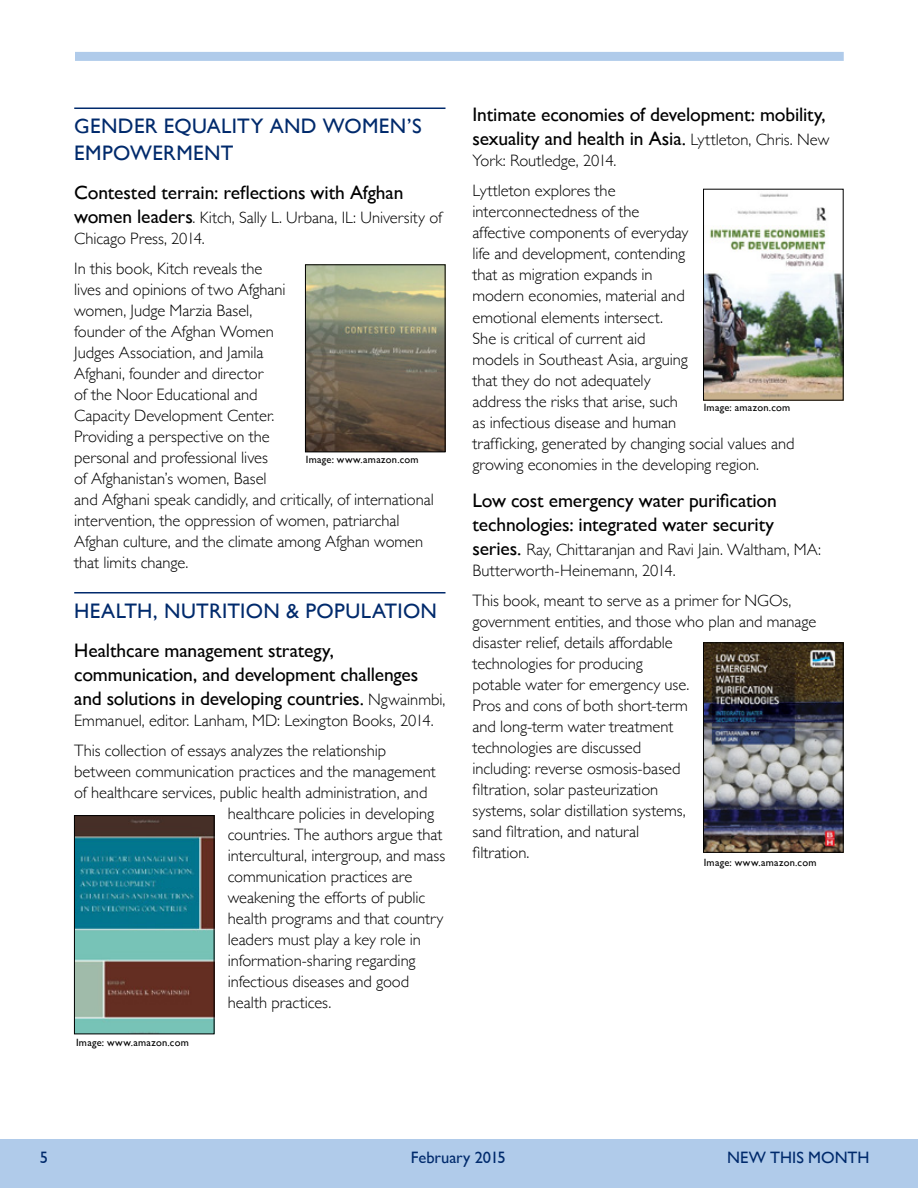
<style>
.page{position:relative;width:918px;height:1188px;background:#fff}
.page>*{position:absolute;margin:0;border:0;box-sizing:border-box;transform-origin:0 0}
.t1{font:21px/27px "Gill Sans";letter-spacing:.015em;color:#002a6c}
.t2{font:19.5px/24px "Gill Sans";letter-spacing:-.01em;color:#000}
.t3{font:300 16.5px/21px "Gill Sans";letter-spacing:-.005em;color:#000}
.t4{font:16.5px "Gill Sans";color:#002a6c}
.t5{font:10.5px "Gill Sans";letter-spacing:.025em;color:#000}
.s1{font-weight:400;font-size:19.5px}
.s2{font-weight:300;font-size:16.5px}
</style>
<div class="page">
<div style="left:0;top:1139px;width:918px;height:49px;background:#b0cbea"></div>
<div style="left:75px;top:52px;width:769px;height:9px;background:#b0cbea"></div>
<hr style="left:74px;top:108px;width:372px;height:1px;background:#002a6c">
<hr style="left:74px;top:592px;width:372px;height:2px;background:#002a6c">
<img style="left:705px;top:645px;width:136px;height:206px">
<div style="left:703px;top:643px;width:140px;height:210px;border:1px solid #000"></div>
<img style="left:705px;top:193px;width:136px;height:205px">
<div style="left:703px;top:189px;width:140px;height:211px;border:1px solid #000"></div>
<img style="left:76px;top:817px;width:136px;height:215px">
<div style="left:74px;top:815px;width:140px;height:219px;border:1px solid #000"></div>
<img style="left:307px;top:267px;width:136px;height:183px">
<div style="left:305px;top:265px;width:140px;height:187px;border:1px solid #000"></div>
<p class="t1" style="left:74px;top:112px;width:349px">GENDER EQUALITY AND WOMEN’S<br>EMPOWERMENT</p>
<p class="t2" style="left:74px;top:180px;width:331px">Contested terrain: reflections with Afghan</p>
<p class="t3" style="left:74px;top:206px;width:369px"><span class="s1">women leaders</span>. Kitch, Sally L. Urbana, IL: University of<br>Chicago Press, 2014.</p>
<p class="t3" style="left:74px;top:257px;width:361px">In this book, Kitch reveals the<br>lives and opinions of two Afghani<br>women, Judge Marzia Basel,<br>founder of the Afghan Women<br>Judges Association, and Jamila<br>Afghani, founder and director<br>of the Noor Educational and<br>Capacity Development Center.<br>Providing a perspective on the<br>personal and professional lives<br>of Afghanistan’s women, Basel<br>and Afghani speak candidly, and critically, of international intervention, the oppression of women, patriarchal Afghan culture, and the climate among Afghan women that limits change.</p>
<p class="t1" style="left:74px;top:597px;width:364px">HEALTH, NUTRITION &amp; POPULATION</p>
<p class="t2" style="left:74px;top:638px;width:373px">Healthcare management strategy, communication, and development challenges and solutions in developing countries. <span class="s2">Ngwainmbi,</span></p>
<p class="t3" style="left:74px;top:704px;width:361px;line-height:30px">Emmanuel, editor. Lanham, MD: Lexington Books, 2014.<br>This collection of essays analyzes the relationship</p>
<p class="t3" style="left:74px;top:760px;width:363px">between communication practices and the management</p>
<p class="t3" style="left:74px;top:781px;width:355px">of healthcare services, public health administration, and</p>
<p class="t3" style="left:228px;top:802px;width:208px">healthcare policies in developing</p>
<p class="t3" style="left:228px;top:823px;width:216px">countries. The authors argue that</p>
<p class="t3" style="left:228px;top:844px;width:219px">intercultural, intergroup, and mass</p>
<p class="t3" style="left:228px;top:865px;width:186px">communication practices are</p>
<p class="t3" style="left:228px;top:886px;width:199px">weakening the efforts of public</p>
<p class="t3" style="left:228px;top:907px;width:217px">health programs and that country</p>
<p class="t3" style="left:228px;top:928px;width:195px">leaders must play a key role in</p>
<p class="t3" style="left:228px;top:949px;width:189px">information-sharing regarding</p>
<p class="t3" style="left:228px;top:970px;width:183px">infectious diseases and good</p>
<p class="t3" style="left:228px;top:991px;width:105px">health practices.</p>
<p class="t5" style="left:306px;top:454px;width:114px">Image: www.amazon.com</p>
<p class="t5" style="left:76px;top:1036px;width:114px">Image: www.amazon.com</p>
<p class="t2" style="left:472px;top:103px;width:358px">Intimate economies of development: mobility, sexuality and health in Asia. <span class="s2">Lyttleton, Chris. New</span></p>
<p class="t3" style="left:472px;top:145px;width:146px;line-height:30px">York: Routledge, 2014.<br>Lyttleton explores the</p>
<p class="t3" style="left:472px;top:201px;width:324px">interconnectedness of the<br>affective components of everyday<br>life and development, contending<br>that as migration expands in<br>modern economies, material and<br>emotional elements intersect.<br>She is critical of current aid<br>models in Southeast Asia, arguing<br>that they do not adequately<br>address the risks that arise, such<br>as infectious disease and human<br>trafficking, generated by changing social values and growing economies in the developing region.</p>
<p class="t2" style="left:472px;top:488px;width:306px">Low cost emergency water purification technologies: integrated water security</p>
<p class="t3" style="left:472px;top:538px;width:350px"><span class="s1">series.</span> Ray, Chittaranjan and Ravi Jain. Waltham, MA:<br>Butterworth-Heinemann, 2014.</p>
<p class="t3" style="left:472px;top:589px;width:345px">This book, meant to serve as a primer for NGOs, government entities, and those who plan and manage disaster relief, details affordable<br>technologies for producing<br>potable water for emergency use.<br>Pros and cons of both short-term<br>and long-term water treatment<br>technologies are discussed<br>including: reverse osmosis-based<br>filtration, solar pasteurization<br>systems, solar distillation systems,<br>sand filtration, and natural<br>filtration.</p>
<p class="t5" style="left:704px;top:856px;width:114px">Image: www.amazon.com</p>
<p class="t5" style="left:704px;top:401px;width:88px">Image: amazon.com</p>
<p class="t4" style="left:40px;top:1148px;width:10px">5</p>
<p class="t4" style="left:411px;top:1148px;width:97px">February 2015</p>
<p class="t4" style="left:727px;top:1148px;width:144px">NEW THIS MONTH</p>
</div>
